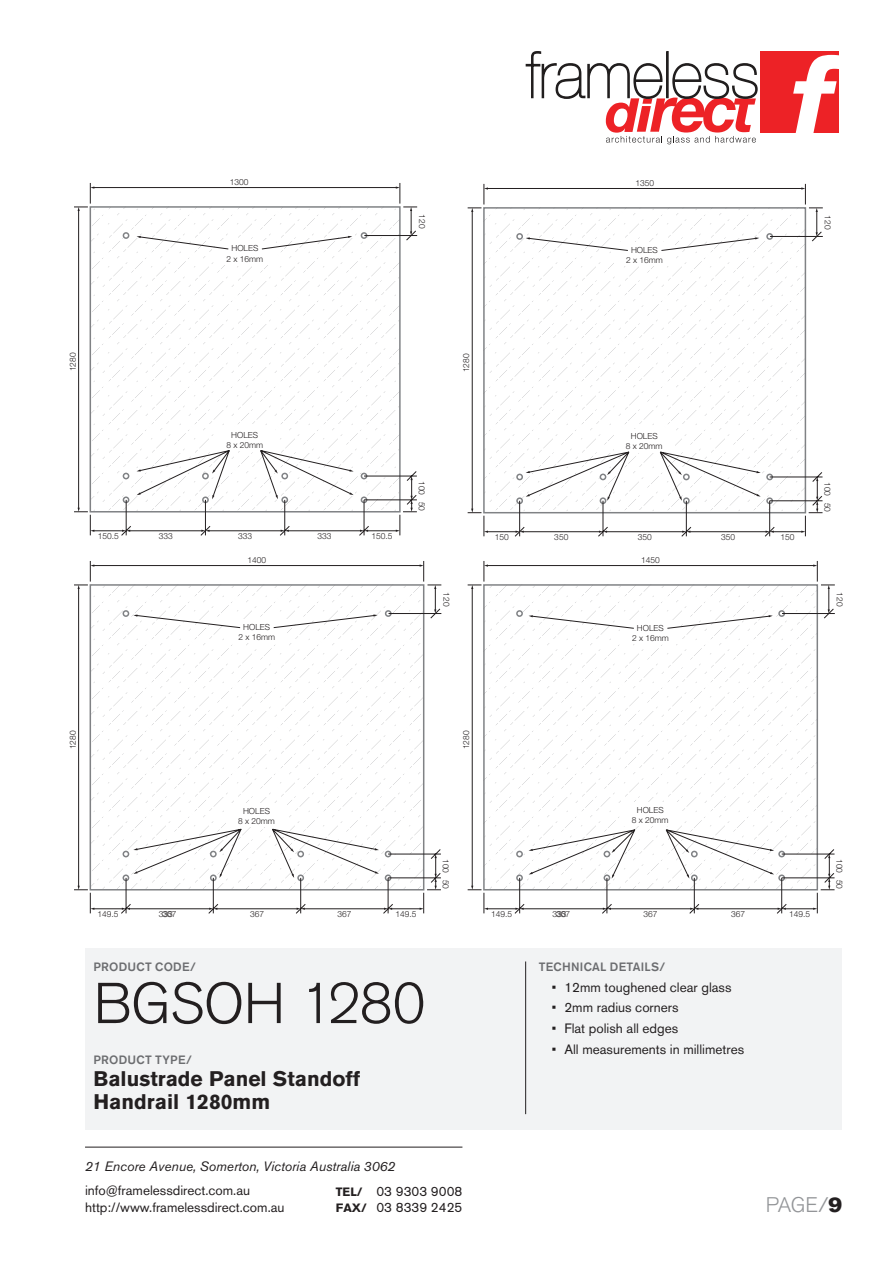
<style>
.page{position:relative;width:893px;height:1263px;background:#fff}
.page>*{position:absolute;margin:0;border:0;box-sizing:border-box;transform-origin:0 0}
.code{font:300 57px "Akzidenz Grotesk BQ";letter-spacing:-.01em;color:#231f20}
.name{font:700 21px "Akzidenz Grotesk BQ";color:#231f20}
.head{font:300 21px "Akzidenz Grotesk BQ";color:#939598}
.bullets{font:13.5px/16.5px "Akzidenz Grotesk BQ";color:#231f20}
.t1{font:italic 13.5px "Akzidenz Grotesk BQ";color:#231f20}
.head-2{font:500 12px "Akzidenz Grotesk BQ";letter-spacing:.02em;color:#6c6d70}
.t2{font:300 8.4px/10.1px "Helvetica Neue";color:#231f20;text-align:center}
.s1{font-weight:700;font-size:12px}
.s2{font-family:"Akzidenz Grotesk BQ Super";font-weight:400;color:#231f20}
</style>
<div class="page">
<svg style="left:526px;top:51px;width:232px;height:93px"></svg>
<div style="left:760px;top:52px;width:78px;height:81px;background:#ed2226"></div>
<svg style="left:793px;top:55px;width:46px;height:78px"></svg>
<hr style="left:85px;top:1147px;width:377px;height:1px;background:#231f20">
<div style="left:85px;top:948px;width:757px;height:181px;background:#f2f3f4"></div>
<hr style="left:525px;top:961px;width:1px;height:153px;background:#231f20">
<hr style="left:78px;top:210px;width:1px;height:298px;background:#231f20">
<div style="left:123px;top:232px;width:6px;height:7px;border:2px solid #808285;border-radius:50%"></div>
<hr style="left:94px;top:187px;width:303px;height:1px;background:#231f20">
<svg style="left:74px;top:183px;width:20px;height:28px"></svg>
<div style="left:90px;top:584px;width:334px;height:306px;background:#fff;border:2px solid #808285"></div>
<hr style="left:78px;top:588px;width:1px;height:298px;background:#231f20">
<hr style="left:94px;top:565px;width:326px;height:1px;background:#231f20">
<svg style="left:74px;top:561px;width:20px;height:28px"></svg>
<div style="left:483px;top:584px;width:335px;height:306px;background:#fff;border:2px solid #808285"></div>
<hr style="left:472px;top:588px;width:1px;height:298px;background:#231f20">
<div style="left:123px;top:610px;width:6px;height:7px;border:2px solid #808285;border-radius:50%"></div>
<div style="left:483px;top:207px;width:323px;height:306px;background:#fff;border:2px solid #808285"></div>
<hr style="left:472px;top:211px;width:1px;height:298px;background:#231f20">
<hr style="left:487px;top:188px;width:315px;height:1px;background:#231f20">
<svg style="left:468px;top:184px;width:20px;height:28px"></svg>
<div style="left:361px;top:232px;width:6px;height:7px;border:2px solid #808285;border-radius:50%"></div>
<svg style="left:396px;top:183px;width:21px;height:47px"></svg>
<hr style="left:364px;top:235px;width:53px;height:1px;background:#231f20">
<svg style="left:801px;top:184px;width:22px;height:46px"></svg>
<hr style="left:782px;top:613px;width:53px;height:1px;background:#231f20">
<div style="left:385px;top:610px;width:7px;height:7px;border:2px solid #808285;border-radius:50%"></div>
<svg style="left:388px;top:230px;width:446px;height:389px"></svg>
<svg style="left:261px;top:236px;width:91px;height:13px"></svg>
<svg style="left:137px;top:236px;width:92px;height:13px"></svg>
<svg style="left:74px;top:448px;width:343px;height:88px"></svg>
<div style="left:614px;top:243px;width:61px;height:23px;background:#fff"></div>
<svg style="left:661px;top:237px;width:98px;height:14px"></svg>
<svg style="left:517px;top:234px;width:111px;height:17px"></svg>
<div style="left:614px;top:429px;width:61px;height:23px;background:#fff"></div>
<svg style="left:468px;top:450px;width:355px;height:87px"></svg>
<svg style="left:273px;top:614px;width:105px;height:14px"></svg>
<svg style="left:123px;top:611px;width:118px;height:17px"></svg>
<svg style="left:74px;top:827px;width:367px;height:87px"></svg>
<svg style="left:667px;top:615px;width:106px;height:14px"></svg>
<svg style="left:529px;top:615px;width:105px;height:14px"></svg>
<svg style="left:468px;top:828px;width:367px;height:86px"></svg>
<p class="t2" style="left:230px;top:177px;width:20px">1300</p>
<p class="t2" style="left:227px;top:243px;width:38px">HOLES<br>2 x 16mm</p>
<p class="t2" style="left:635px;top:178px;width:20px">1350</p>
<p class="t2" style="left:427px;top:214px;width:16px;rotate:90deg">120</p>
<p class="t2" style="left:833px;top:215px;width:16px;rotate:90deg">120</p>
<p class="t2" style="left:626px;top:245px;width:38px">HOLES<br>2 x 16mm</p>
<p class="t2" style="left:68px;top:371px;width:20px;rotate:-90deg">1280</p>
<p class="t2" style="left:226px;top:430px;width:38px">HOLES<br>8 x 20mm</p>
<p class="t2" style="left:98px;top:531px;width:23px">150.5</p>
<p class="t2" style="left:159px;top:531px;width:16px">333</p>
<p class="t2" style="left:238px;top:531px;width:16px">333</p>
<p class="t2" style="left:317px;top:531px;width:16px">333</p>
<p class="t2" style="left:371px;top:531px;width:23px">150.5</p>
<p class="t2" style="left:248px;top:555px;width:20px">1400</p>
<p class="t2" style="left:238px;top:622px;width:38px">HOLES<br>2 x 16mm</p>
<p class="t2" style="left:461px;top:372px;width:20px;rotate:-90deg">1280</p>
<p class="t2" style="left:427px;top:481px;width:16px;rotate:90deg">100</p>
<p class="t2" style="left:427px;top:502px;width:11px;rotate:90deg">50</p>
<p class="t2" style="left:626px;top:431px;width:38px">HOLES<br>8 x 20mm</p>
<p class="t2" style="left:495px;top:532px;width:16px">150</p>
<p class="t2" style="left:554px;top:532px;width:16px">350</p>
<p class="t2" style="left:638px;top:532px;width:16px">350</p>
<p class="t2" style="left:721px;top:532px;width:16px">350</p>
<p class="t2" style="left:780px;top:532px;width:16px">150</p>
<p class="t2" style="left:641px;top:555px;width:20px">1450</p>
<p class="t2" style="left:833px;top:482px;width:16px;rotate:90deg">100</p>
<p class="t2" style="left:833px;top:503px;width:11px;rotate:90deg">50</p>
<p class="t2" style="left:452px;top:592px;width:16px;rotate:90deg">120</p>
<p class="t2" style="left:845px;top:592px;width:16px;rotate:90deg">120</p>
<p class="t2" style="left:632px;top:623px;width:38px">HOLES<br>2 x 16mm</p>
<p class="t2" style="left:68px;top:749px;width:20px;rotate:-90deg">1280</p>
<p class="t2" style="left:461px;top:749px;width:20px;rotate:-90deg">1280</p>
<p class="t2" style="left:238px;top:805px;width:38px">HOLES<br>8 x 20mm</p>
<p class="t2" style="left:98px;top:909px;width:23px">149.5</p>
<p class="t2" style="left:159px;top:909px;width:16px">3 3</p>
<p class="t2" style="left:337px;top:909px;width:16px">367</p>
<p class="t2" style="left:395px;top:909px;width:23px">149.5</p>
<p class="t2" style="left:163px;top:909px;width:16px">367</p>
<p class="t2" style="left:250px;top:909px;width:16px">367</p>
<p class="head-2" style="left:94px;top:959px;width:104px">PRODUCT CODE/</p>
<p class="code" style="left:94px;top:971px;width:334px">BGSOH 1280</p>
<p class="head-2" style="left:94px;top:1052px;width:100px">PRODUCT TYPE/</p>
<p class="name" style="left:94px;top:1067px;width:268px">Balustrade Panel Standoff</p>
<p class="name" style="left:94px;top:1089px;width:178px">Handrail 1280mm</p>
<p class="t2" style="left:451px;top:859px;width:16px;rotate:90deg">100</p>
<p class="t2" style="left:451px;top:880px;width:11px;rotate:90deg">50</p>
<p class="t1" style="left:85px;top:1158px;width:312px">21 Encore Avenue, Somerton, Victoria Australia 3062</p>
<p class="bullets" style="left:85px;top:1182px;width:167px">info@framelessdirect.com.au</p>
<p class="bullets" style="left:85px;top:1199px;width:201px">http://www.framelessdirect.com.au</p>
<p class="bullets" style="left:336px;top:1182px;width:128px"><span class="s1">TEL/</span> 03 9303 9008<br><span class="s1">FAX/</span> 03 8339 2425</p>
<p class="t2" style="left:632px;top:804px;width:38px">HOLES<br>8 x 20mm</p>
<p class="t2" style="left:491px;top:909px;width:23px">149.5</p>
<p class="t2" style="left:552px;top:909px;width:16px">3 3</p>
<p class="t2" style="left:731px;top:909px;width:16px">367</p>
<p class="t2" style="left:789px;top:909px;width:23px">149.5</p>
<p class="t2" style="left:556px;top:909px;width:16px">367</p>
<p class="t2" style="left:644px;top:909px;width:16px">367</p>
<p class="head-2" style="left:539px;top:959px;width:128px">TECHNICAL DETAILS/</p>
<p class="bullets" style="left:552px;top:978px;width:181px">• 12mm toughened clear glass</p>
<p class="bullets" style="left:552px;top:999px;width:128px">• 2mm radius corners</p>
<p class="bullets" style="left:552px;top:1020px;width:128px">• Flat polish all edges</p>
<p class="bullets" style="left:552px;top:1041px;width:194px">• All measurements in millimetres</p>
<p class="t2" style="left:845px;top:859px;width:16px;rotate:90deg">100</p>
<p class="t2" style="left:845px;top:880px;width:11px;rotate:90deg">50</p>
<p class="head" style="left:766px;top:1193px;width:78px">PAGE/<span class="s2">9</span></p>
</div>
